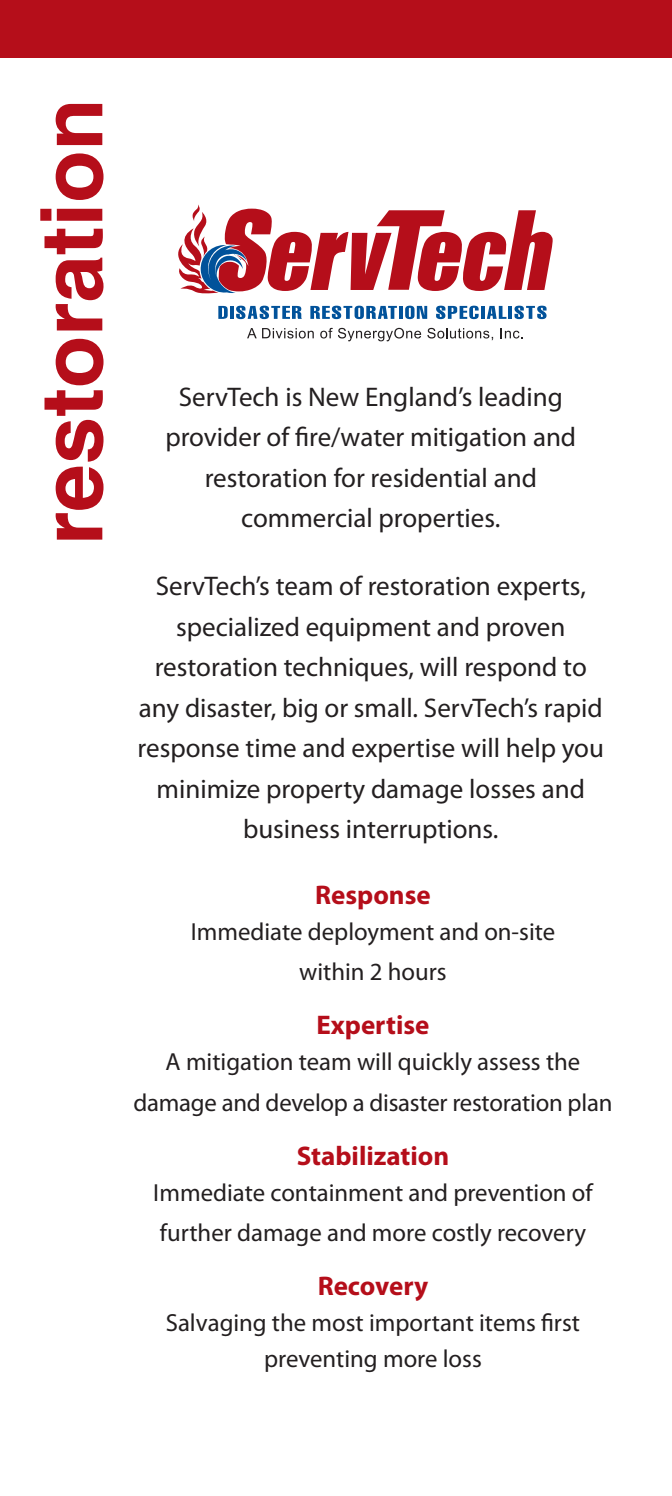
<style>
.page{position:relative;width:672px;height:1496px;background:#fff}
.page>*{position:absolute;margin:0;border:0;box-sizing:border-box;transform-origin:0 0}
.t1{font:700 85.5px "Helvetica";color:#b50e1a}
.t2{font:27px/40.5px "Myriad Pro";color:#231f20;text-align:center}
.t3{font:700 27px "Myriad Pro";color:#b50e1a}
.t4{font:24.75px/40.5px "Myriad Pro";color:#231f20;text-align:center}
</style>
<div class="page">
<div style="left:0;top:0;width:672px;height:58px;background:#b50e1a"></div>
<svg style="left:218px;top:306px;width:10px;height:13px"></svg>
<hr style="left:230px;top:306px;width:4px;height:13px;background:#01529a">
<svg style="left:236px;top:306px;width:66px;height:13px"></svg>
<svg style="left:310px;top:306px;width:87px;height:13px"></svg>
<hr style="left:399px;top:306px;width:4px;height:13px;background:#01529a">
<svg style="left:405px;top:306px;width:22px;height:13px"></svg>
<svg style="left:436px;top:306px;width:42px;height:13px"></svg>
<hr style="left:481px;top:306px;width:4px;height:13px;background:#01529a">
<svg style="left:487px;top:306px;width:19px;height:13px"></svg>
<hr style="left:508px;top:306px;width:4px;height:13px;background:#01529a">
<svg style="left:514px;top:306px;width:32px;height:13px"></svg>
<svg style="left:178px;top:204px;width:374px;height:90px"></svg>
<svg style="left:247px;top:328px;width:67px;height:10px"></svg>
<svg style="left:320px;top:328px;width:101px;height:13px"></svg>
<svg style="left:427px;top:328px;width:66px;height:12px"></svg>
<svg style="left:501px;top:328px;width:22px;height:10px"></svg>
<h1 class="t1" style="left:41px;top:545px;width:448px;rotate:-90deg">restoration</h1>
<p class="t2" style="left:165px;top:379px;width:412px">ServTech is New England’s leading provider of fire/water mitigation and restoration for residential and commercial properties.</p>
<p class="t2" style="left:138px;top:568px;width:468px">ServTech’s team of restoration experts, specialized equipment and proven restoration techniques, will respond to any disaster, big or small. ServTech’s rapid response time and expertise will help you minimize property damage losses and business interruptions.</p>
<p class="t3" style="left:315px;top:884px;width:117px">Response</p>
<p class="t4" style="left:191px;top:913px;width:366px">Immediate deployment and on-site within 2 hours</p>
<p class="t3" style="left:316px;top:1015px;width:114px">Expertise</p>
<p class="t4" style="left:133px;top:1044px;width:480px">A mitigation team will quickly assess the damage and develop a disaster restoration plan</p>
<p class="t3" style="left:297px;top:1145px;width:154px">Stabilization</p>
<p class="t4" style="left:153px;top:1174px;width:441px;text-align:left">Immediate containment and prevention of further damage and more costly recovery</p>
<p class="t3" style="left:318px;top:1276px;width:112px">Recovery</p>
<p class="t4" style="left:166px;top:1307px;width:416px;line-height:36px">Salvaging the most important items first preventing more loss</p>
</div>
